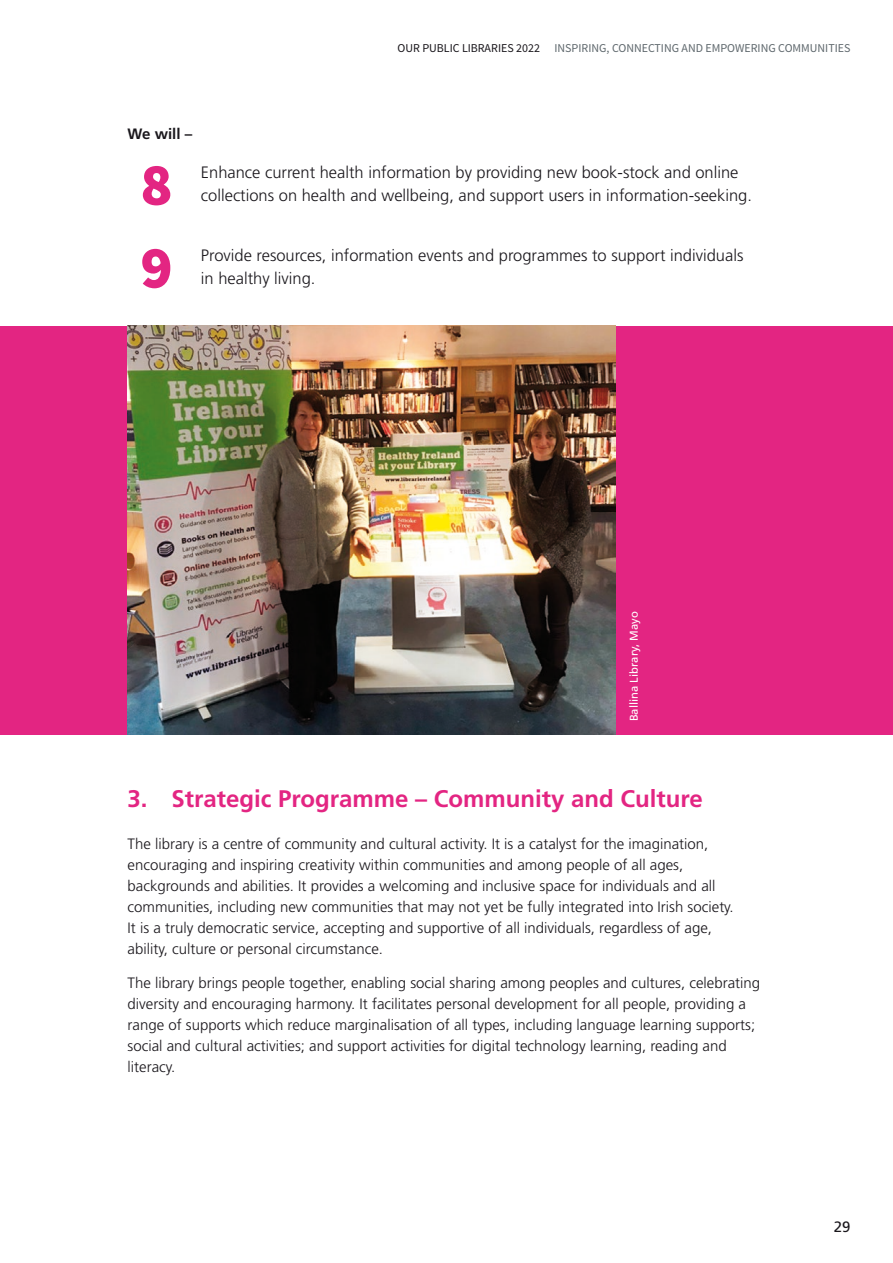
<style>
.page{position:relative;width:893px;height:1263px;background:#fff}
.page>*{position:absolute;margin:0;border:0;box-sizing:border-box;transform-origin:0 0}
.NUMBER{font:900 60px "Source Sans Pro";color:#e32582}
.H1_5{font:700 24px "Frutiger LT Std";color:#e32582}
.GOAL_ITALIC_TEXT{font:300 16.5px/22.5px "Frutiger LT Std";color:#1a171c}
.Body_3{font:300 15px/21px "Frutiger LT Std";color:#1a171c}
.Body_3-2{font:700 15px "Frutiger LT Std";color:#1a171c}
.t1{font:15px "Frutiger LT Std";color:#1a171c}
.t2{font:12px "Source Sans Pro";color:#5f686d}
.t3{font:11.25px "Frutiger LT Std";color:#fff}
.s1{color:#1a171c}
</style>
<div class="page">
<div style="left:0;top:326px;width:893px;height:408px;background:#e32582"></div>
<img style="left:128px;top:326px;width:488px;height:408px">
<p class="t2" style="left:397px;top:40px;width:454px"><span class="s1">OUR PUBLIC LIBRARIES 2022</span> INSPIRING, CONNECTING AND EMPOWERING COMMUNITIES</p>
<p class="Body_3-2" style="left:128px;top:125px;width:66px">We will –</p>
<p class="NUMBER" style="left:140px;top:146px;width:34px">8</p>
<p class="GOAL_ITALIC_TEXT" style="left:201px;top:162px;width:553px">Enhance current health information by providing new book-stock and online collections on health and wellbeing, and support users in information-seeking.</p>
<p class="NUMBER" style="left:140px;top:229px;width:34px">9</p>
<p class="GOAL_ITALIC_TEXT" style="left:201px;top:245px;width:544px">Provide resources, information events and programmes to support individuals in healthy living.</p>
<p class="t3" style="left:627px;top:721px;width:111px;rotate:-90deg">Ballina Library, Mayo</p>
<p class="H1_5" style="left:128px;top:784px;width:577px">3. Strategic Programme – Community and Culture</p>
<p class="Body_3" style="left:128px;top:833px;width:608px">The library is a centre of community and cultural activity. It is a catalyst for the imagination, encouraging and inspiring creativity within communities and among people of all ages, backgrounds and abilities. It provides a welcoming and inclusive space for individuals and all communities, including new communities that may not yet be fully integrated into Irish society.<br>It is a truly democratic service, accepting and supportive of all individuals, regardless of age, ability, culture or personal circumstance.</p>
<p class="Body_3" style="left:128px;top:972px;width:634px">The library brings people together, enabling social sharing among peoples and cultures, celebrating diversity and encouraging harmony. It facilitates personal development for all people, providing a range of supports which reduce marginalisation of all types, including language learning supports; social and cultural activities; and support activities for digital technology learning, reading and literacy.</p>
<p class="t1" style="left:834px;top:1218px;width:18px">29</p>
</div>
